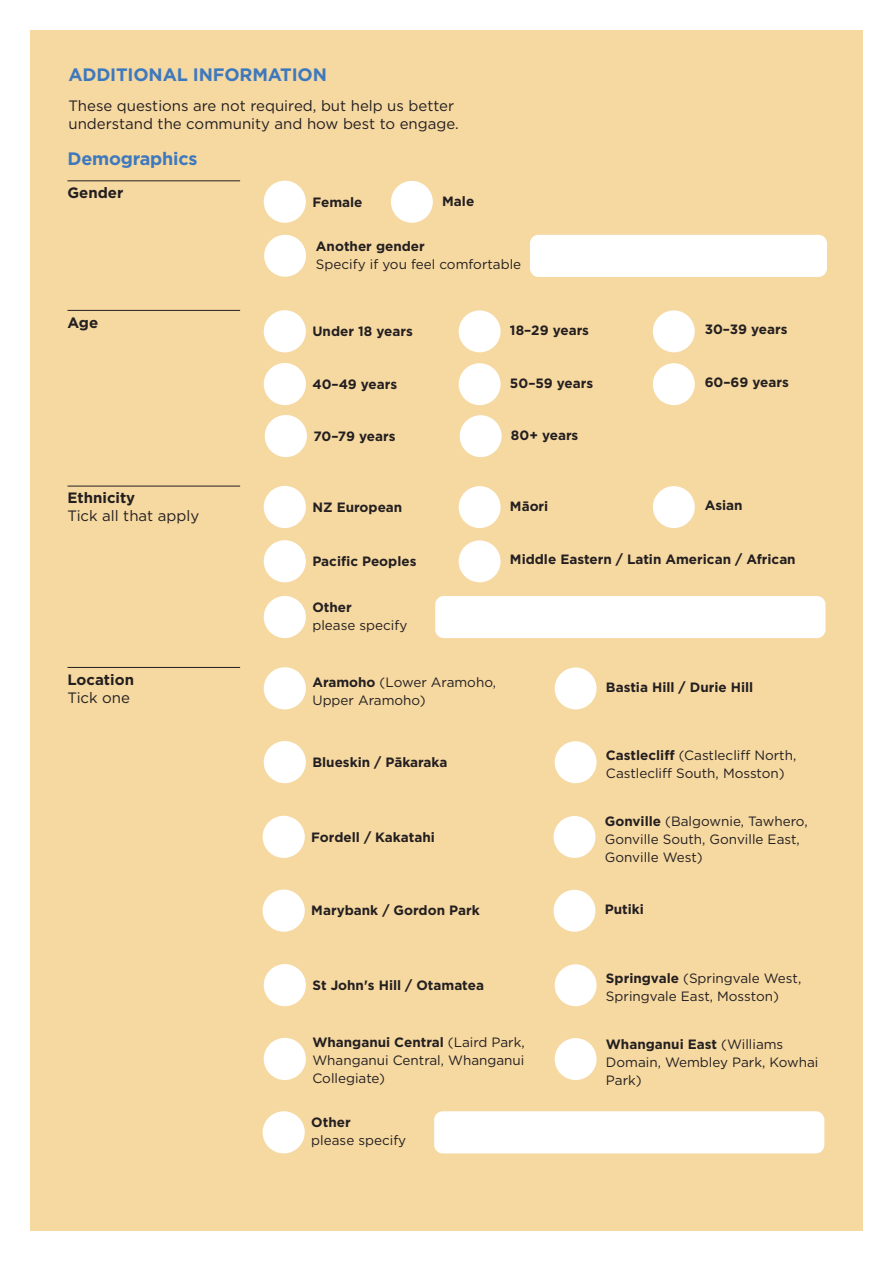
<style>
.page{position:relative;width:893px;height:1263px;background:#fff}
.page>*{position:absolute;margin:0;border:0;box-sizing:border-box;transform-origin:0 0}
.Section_heading{font:700 18px "Gotham";letter-spacing:-.01em;color:#3e79bd}
.Paragraph{font:15px/18px "Gotham";color:#231f20}
.Label{font:15px/18px "Gotham";color:#231f20}
.Label-2{font:700 15px/18px "Gotham";color:#231f20}
.Checkbox_label{font:13.5px/18px "Gotham";color:#231f20}
.Checkbox_label-2{font:700 13.5px "Gotham";color:#231f20}
.s1{font-weight:700}
.s2{font-weight:400}
</style>
<div class="page">
<div style="left:30px;top:30px;width:833px;height:1200px;background:#f6d8a1"></div>
<hr style="left:68px;top:486px;width:172px;height:1px;background:#231f20">
<hr style="left:68px;top:181px;width:172px;height:1px;background:#231f20">
<div style="left:459px;top:486px;width:42px;height:42px;background:#fff;border-radius:50%"></div>
<div style="left:459px;top:540px;width:42px;height:42px;background:#fff;border-radius:50%"></div>
<div style="left:391px;top:181px;width:42px;height:42px;background:#fff;border-radius:50%"></div>
<div style="left:653px;top:486px;width:42px;height:42px;background:#fff;border-radius:50%"></div>
<div style="left:264px;top:235px;width:42px;height:42px;background:#fff;border-radius:50%"></div>
<div style="left:264px;top:486px;width:42px;height:42px;background:#fff;border-radius:50%"></div>
<hr style="left:68px;top:310px;width:172px;height:1px;background:#231f20">
<div style="left:459px;top:310px;width:42px;height:42px;background:#fff;border-radius:50%"></div>
<div style="left:653px;top:310px;width:42px;height:42px;background:#fff;border-radius:50%"></div>
<div style="left:264px;top:310px;width:42px;height:42px;background:#fff;border-radius:50%"></div>
<div style="left:459px;top:363px;width:42px;height:42px;background:#fff;border-radius:50%"></div>
<div style="left:653px;top:363px;width:42px;height:42px;background:#fff;border-radius:50%"></div>
<div style="left:264px;top:363px;width:42px;height:42px;background:#fff;border-radius:50%"></div>
<div style="left:264px;top:540px;width:42px;height:42px;background:#fff;border-radius:50%"></div>
<div style="left:264px;top:181px;width:42px;height:42px;background:#fff;border-radius:50%"></div>
<div style="left:264px;top:596px;width:42px;height:42px;background:#fff;border-radius:50%"></div>
<div style="left:435px;top:596px;width:390px;height:42px;background:#fff;border-radius:9px"></div>
<div style="left:530px;top:235px;width:297px;height:42px;background:#fff;border-radius:9px"></div>
<hr style="left:68px;top:667px;width:172px;height:1px;background:#231f20">
<div style="left:263px;top:1111px;width:42px;height:42px;background:#fff;border-radius:50%"></div>
<div style="left:434px;top:1111px;width:390px;height:42px;background:#fff;border-radius:9px"></div>
<div style="left:555px;top:667px;width:42px;height:42px;background:#fff;border-radius:50%"></div>
<div style="left:555px;top:741px;width:42px;height:42px;background:#fff;border-radius:50%"></div>
<div style="left:264px;top:667px;width:42px;height:42px;background:#fff;border-radius:50%"></div>
<div style="left:264px;top:741px;width:42px;height:42px;background:#fff;border-radius:50%"></div>
<div style="left:554px;top:816px;width:41px;height:42px;background:#fff;border-radius:50%"></div>
<div style="left:554px;top:890px;width:41px;height:42px;background:#fff;border-radius:50%"></div>
<div style="left:263px;top:816px;width:42px;height:42px;background:#fff;border-radius:50%"></div>
<div style="left:263px;top:889px;width:42px;height:43px;background:#fff;border-radius:50%"></div>
<div style="left:555px;top:964px;width:42px;height:42px;background:#fff;border-radius:50%"></div>
<div style="left:555px;top:1038px;width:42px;height:42px;background:#fff;border-radius:50%"></div>
<div style="left:264px;top:964px;width:42px;height:42px;background:#fff;border-radius:50%"></div>
<div style="left:264px;top:1038px;width:42px;height:42px;background:#fff;border-radius:50%"></div>
<div style="left:460px;top:415px;width:42px;height:42px;background:#fff;border-radius:50%"></div>
<div style="left:265px;top:415px;width:42px;height:42px;background:#fff;border-radius:50%"></div>
<p class="Section_heading" style="left:68px;top:63px;width:260px">ADDITIONAL INFORMATION</p>
<p class="Paragraph" style="left:68px;top:97px;width:392px">These questions are not required, but help us better understand the community and how best to engage.</p>
<p class="Section_heading" style="left:68px;top:146px;width:132px">Demographics</p>
<p class="Label-2" style="left:68px;top:184px;width:57px">Gender</p>
<p class="Label-2" style="left:68px;top:313px;width:32px">Age</p>
<p class="Label" style="left:68px;top:489px;width:133px"><span class="s1">Ethnicity<br></span>Tick all that apply</p>
<p class="Label-2" style="left:68px;top:670px;width:68px">Location<br><span class="s2">Tick one</span></p>
<p class="Checkbox_label-2" style="left:312px;top:193px;width:52px">Female</p>
<p class="Checkbox_label-2" style="left:442px;top:192px;width:34px">Male</p>
<p class="Checkbox_label" style="left:316px;top:237px;width:207px"><span class="s1">Another gender<br></span>Specify if you feel comfortable</p>
<p class="Checkbox_label-2" style="left:312px;top:322px;width:102px">Under 18 years</p>
<p class="Checkbox_label-2" style="left:510px;top:321px;width:81px">18–29 years</p>
<p class="Checkbox_label-2" style="left:705px;top:320px;width:84px">30–39 years</p>
<p class="Checkbox_label-2" style="left:312px;top:375px;width:86px">40–49 years</p>
<p class="Checkbox_label-2" style="left:510px;top:374px;width:85px">50–59 years</p>
<p class="Checkbox_label-2" style="left:705px;top:373px;width:86px">60–69 years</p>
<p class="Checkbox_label-2" style="left:313px;top:427px;width:84px">70–79 years</p>
<p class="Checkbox_label-2" style="left:511px;top:426px;width:69px">80+ years</p>
<p class="Checkbox_label-2" style="left:312px;top:498px;width:91px">NZ European</p>
<p class="Checkbox_label-2" style="left:510px;top:497px;width:40px">Māori</p>
<p class="Checkbox_label-2" style="left:705px;top:496px;width:39px">Asian</p>
<p class="Checkbox_label-2" style="left:312px;top:552px;width:106px">Pacific Peoples</p>
<p class="Checkbox_label" style="left:312px;top:598px;width:96px"><span class="s1">Other<br></span>please specify</p>
<p class="Checkbox_label-2" style="left:510px;top:551px;width:287px">Middle Eastern / Latin American / African</p>
<p class="Checkbox_label" style="left:312px;top:673px;width:185px"><span class="s1">Aramoho</span> (Lower Aramoho,<br>Upper Aramoho)</p>
<p class="Checkbox_label-2" style="left:312px;top:753px;width:136px">Blueskin / Pākaraka</p>
<p class="Checkbox_label-2" style="left:311px;top:828px;width:125px">Fordell / Kakatahi</p>
<p class="Checkbox_label-2" style="left:311px;top:902px;width:170px">Marybank / Gordon Park</p>
<p class="Checkbox_label-2" style="left:606px;top:678px;width:149px">Bastia Hill / Durie Hill</p>
<p class="Checkbox_label" style="left:606px;top:746px;width:192px"><span class="s1">Castlecliff</span> (Castlecliff North,<br>Castlecliff South, Mosston)</p>
<p class="Checkbox_label" style="left:605px;top:812px;width:204px"><span class="s1">Gonville</span> (Balgownie, Tawhero,<br>Gonville South, Gonville East,<br>Gonville West)</p>
<p class="Checkbox_label-2" style="left:605px;top:901px;width:41px">Putiki</p>
<p class="Checkbox_label-2" style="left:312px;top:976px;width:173px">St John's Hill / Otamatea</p>
<p class="Checkbox_label" style="left:312px;top:1033px;width:214px;text-align:justify"><span class="s1">Whanganui Central</span> (Laird Park, Whanganui Central, Whanganui Collegiate)</p>
<p class="Checkbox_label" style="left:311px;top:1113px;width:96px"><span class="s1">Other<br></span>please specify</p>
<p class="Checkbox_label" style="left:606px;top:969px;width:197px"><span class="s1">Springvale</span> (Springvale West,<br>Springvale East, Mosston)</p>
<p class="Checkbox_label" style="left:606px;top:1035px;width:214px"><span class="s1">Whanganui East</span> (Williams<br>Domain, Wembley Park, Kowhai<br>Park)</p>
</div>
